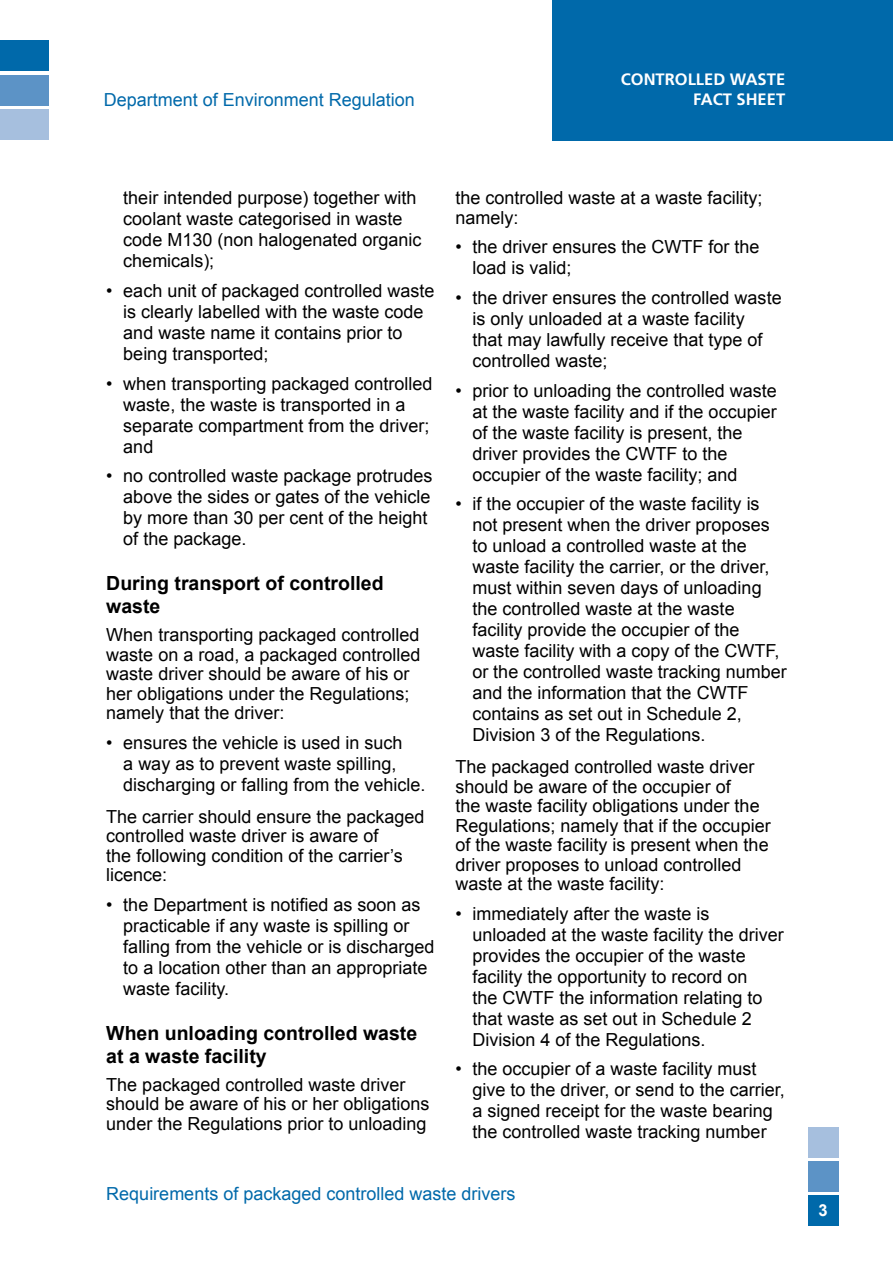
<style>
.page{position:relative;width:893px;height:1263px;background:#fff}
.page>*{position:absolute;margin:0;border:0;box-sizing:border-box;transform-origin:0 0}
.t1{font:700 19.5px/23.4px "Arial";color:#000}
.t2{font:18px/21px "Arial";color:#000}
.t3{font:18px "Arial";color:#0069aa}
.t4{font:700 16.5px/19.8px "Frutiger LT Std";color:#fff;text-align:right}
.t5{font:700 16.5px "Arial";color:#fff}
</style>
<div class="page">
<div style="left:0;top:40px;width:48px;height:31px;background:#0069aa"></div>
<div style="left:0;top:75px;width:48px;height:31px;background:#5c93c6"></div>
<div style="left:0;top:109px;width:48px;height:31px;background:#a6bfde"></div>
<div style="left:553px;top:0;width:340px;height:140px;background:#0069aa"></div>
<div style="left:808px;top:1195px;width:30px;height:30px;background:#0069aa"></div>
<div style="left:808px;top:1161px;width:30px;height:31px;background:#5c93c6"></div>
<div style="left:808px;top:1128px;width:30px;height:30px;background:#a6bfde"></div>
<p class="t3" style="left:104px;top:87px;width:313px">Department of Environment Regulation</p>
<p class="t4" style="left:621px;top:70px;width:166px">CONTROLLED WASTE<br>FACT SHEET</p>
<p class="t2" style="left:123px;top:188px;width:300px">their intended purpose) together with coolant waste categorised in waste code M130 (non halogenated organic chemicals);</p>
<p class="t2" style="left:123px;top:280px;width:313px;text-indent:-17px">• each unit of packaged controlled waste is clearly labelled with the waste code and waste name it contains prior to being transported;</p>
<p class="t2" style="left:123px;top:373px;width:311px;text-indent:-17px">• when transporting packaged controlled waste, the waste is transported in a separate compartment from the driver; and</p>
<p class="t2" style="left:123px;top:465px;width:311px;text-indent:-17px">• no controlled waste package protrudes above the sides or gates of the vehicle by more than 30 per cent of the height of the package.</p>
<p class="t1" style="left:106px;top:572px;width:279px">During transport of controlled waste</p>
<p class="t2" style="left:106px;top:625px;width:316px;line-height:19.5px">When transporting packaged controlled waste on a road, a packaged controlled waste driver should be aware of his or her obligations under the Regulations; namely that the driver:</p>
<p class="t2" style="left:123px;top:732px;width:304px;text-indent:-17px">• ensures the vehicle is used in such<br>a way as to prevent waste spilling, discharging or falling from the vehicle.</p>
<p class="t2" style="left:106px;top:807px;width:320px;line-height:19.5px">The carrier should ensure the packaged controlled waste driver is aware of<br>the following condition of the carrier’s licence:</p>
<p class="t2" style="left:123px;top:894px;width:313px;text-indent:-17px">• the Department is notified as soon as practicable if any waste is spilling or falling from the vehicle or is discharged to a location other than an appropriate waste facility.</p>
<p class="t1" style="left:106px;top:1021px;width:312px">When unloading controlled waste at a waste facility</p>
<p class="t2" style="left:106px;top:1075px;width:325px;line-height:19.5px">The packaged controlled waste driver should be aware of his or her obligations under the Regulations prior to unloading</p>
<p class="t2" style="left:455px;top:189px;width:309px;line-height:19.5px">the controlled waste at a waste facility; namely:</p>
<p class="t2" style="left:472px;top:237px;width:289px;text-indent:-17px">• the driver ensures the CWTF for the load is valid;</p>
<p class="t2" style="left:472px;top:287px;width:311px;text-indent:-17px">• the driver ensures the controlled waste is only unloaded at a waste facility<br>that may lawfully receive that type of controlled waste;</p>
<p class="t2" style="left:472px;top:380px;width:306px;text-indent:-17px">• prior to unloading the controlled waste at the waste facility and if the occupier of the waste facility is present, the driver provides the CWTF to the occupier of the waste facility; and</p>
<p class="t2" style="left:472px;top:493px;width:316px;text-indent:-17px">• if the occupier of the waste facility is not present when the driver proposes to unload a controlled waste at the waste facility the carrier, or the driver, must within seven days of unloading the controlled waste at the waste facility provide the occupier of the waste facility with a copy of the CWTF, or the controlled waste tracking number and the information that the CWTF contains as set out in Schedule 2, Division 3 of the Regulations.</p>
<p class="t2" style="left:455px;top:757px;width:317px;line-height:19.5px">The packaged controlled waste driver should be aware of the occupier of<br>the waste facility obligations under the Regulations; namely that if the occupier of the waste facility is present when the driver proposes to unload controlled waste at the waste facility:</p>
<p class="t2" style="left:472px;top:903px;width:313px;text-indent:-17px">• immediately after the waste is unloaded at the waste facility the driver provides the occupier of the waste facility the opportunity to record on<br>the CWTF the information relating to that waste as set out in Schedule 2<br>Division 4 of the Regulations.</p>
<p class="t2" style="left:472px;top:1059px;width:314px;text-indent:-17px">• the occupier of a waste facility must give to the driver, or send to the carrier, a signed receipt for the waste bearing the controlled waste tracking number</p>
<p class="t3" style="left:106px;top:1181px;width:411px">Requirements of packaged controlled waste drivers</p>
<p class="t5" style="left:818px;top:1200px;width:11px">3</p>
</div>
